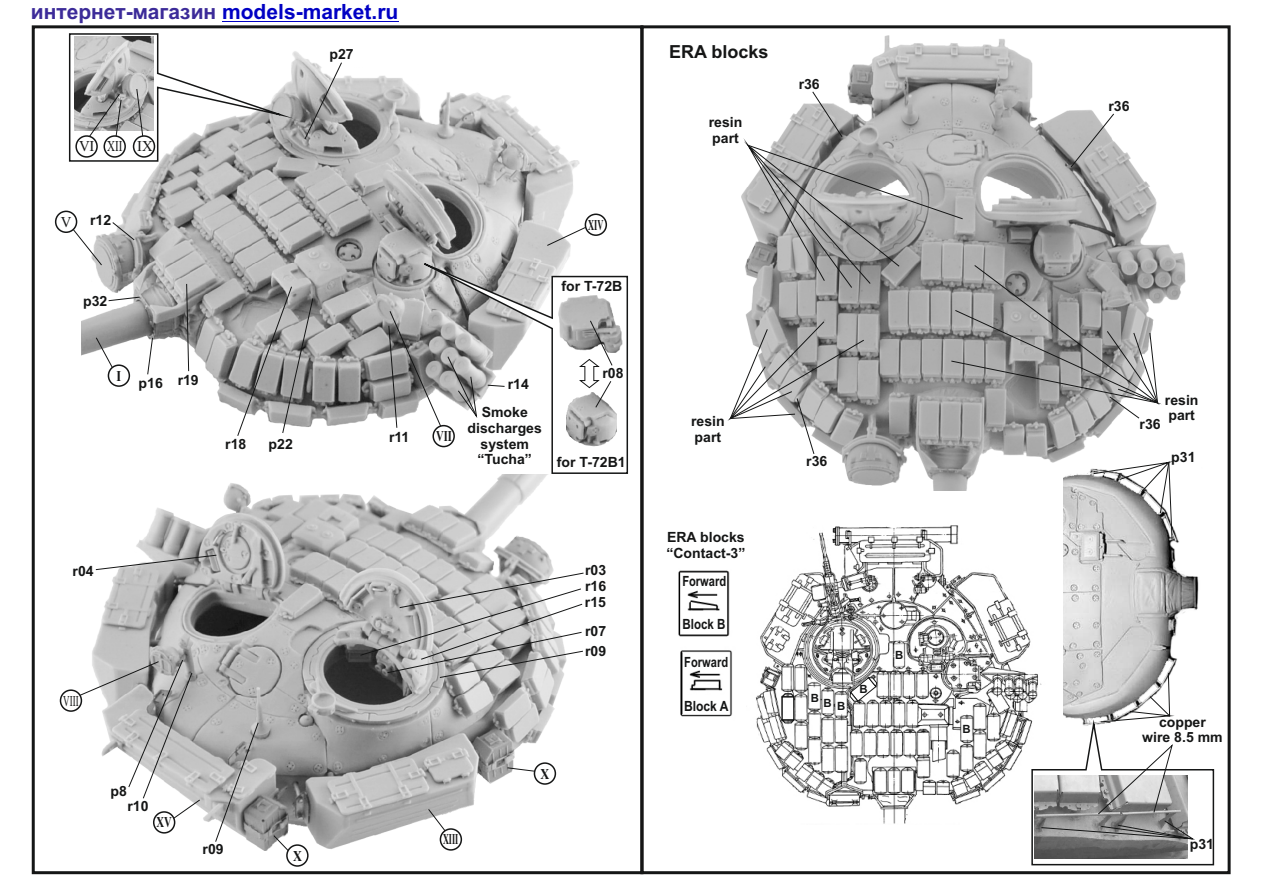
<style>
.page{position:relative;width:1263px;height:893px;background:#fff}
.page>*{position:absolute;margin:0;border:0;box-sizing:border-box;transform-origin:0 0}
.t1{font:700 21px "Arial";color:#3c2b99}
.t2{font:700 18px "Arial";color:#151616}
.t3{font:15px "Times New Roman";color:#151616}
.t4{font:700 15px "Times New Roman";color:#151616;scale:.71 1}
.t5{font:700 15px "Times New Roman";color:#151616;scale:.54 1}
.t6{font:15px "Times New Roman";color:#151616;scale:.6 1}
.t7{font:700 15px "Times New Roman";color:#151616;scale:.81 1}
.t8{font:700 15px "Times New Roman";color:#151616;scale:.55 1}
.t9{font:700 14.1px/15.8px "Arial";color:#151616}
.t10{font:700 14.1px "Arial";color:#151616;scale:.79 1}
.t11{font:700 14.1px "Arial";color:#151616;scale:.82 1}
.t12{font:700 14.1px "Arial";color:#151616;scale:.86 1}
.t13{font:700 11.4px "Arial";color:#151616}
.s1{color:#0000c4}
</style>
<div class="page">
<div style="left:640px;top:25px;width:590px;height:849px;border:3px solid #151616"></div>
<img style="left:847px;top:35px;width:339px;height:265px">
<img style="left:82px;top:76px;width:498px;height:350px">
<img style="left:92px;top:475px;width:471px;height:376px">
<img style="left:678px;top:540px;width:386px;height:284px">
<div style="left:782px;top:696px;width:12px;height:24px;border:1px solid #151616"></div>
<svg style="left:780px;top:693px;width:15px;height:4px"></svg>
<svg style="left:780px;top:719px;width:15px;height:5px"></svg>
<svg style="left:849px;top:677px;width:28px;height:29px"></svg>
<svg style="left:360px;top:572px;width:224px;height:106px;background:#bbb"></svg>
<div style="left:534px;top:762px;width:22px;height:23px;border:2px solid #151616;border-radius:50%"></div>
<div style="left:286px;top:844px;width:23px;height:23px;border:2px solid #151616;border-radius:50%"></div>
<div style="left:440px;top:828px;width:22px;height:23px;border:2px solid #151616;border-radius:50%"></div>
<svg style="left:273px;top:835px;width:16px;height:17px"></svg>
<svg style="left:507px;top:767px;width:28px;height:5px"></svg>
<svg style="left:428px;top:808px;width:18px;height:24px"></svg>
<div style="left:153px;top:811px;width:22px;height:23px;border:2px solid #151616;border-radius:50%"></div>
<svg style="left:215px;top:722px;width:44px;height:121px;background:#aeaeae"></svg>
<div style="left:60px;top:689px;width:22px;height:23px;border:2px solid #151616;border-radius:50%"></div>
<svg style="left:79px;top:659px;width:122px;height:160px"></svg>
<svg style="left:95px;top:554px;width:122px;height:16px"></svg>
<svg style="left:95px;top:337px;width:18px;height:31px"></svg>
<svg style="left:147px;top:337px;width:6px;height:38px"></svg>
<div style="left:108px;top:364px;width:22px;height:23px;border:2px solid #151616;border-radius:50%"></div>
<div style="left:55px;top:211px;width:22px;height:22px;border:2px solid #151616;border-radius:50%"></div>
<svg style="left:72px;top:228px;width:31px;height:38px"></svg>
<svg style="left:112px;top:221px;width:23px;height:20px"></svg>
<svg style="left:108px;top:296px;width:33px;height:6px"></svg>
<svg style="left:237px;top:286px;width:77px;height:150px;background:#9f9f9f"></svg>
<svg style="left:384px;top:245px;width:245px;height:230px"></svg>
<div style="left:585px;top:214px;width:22px;height:22px;border:2px solid #151616;border-radius:50%"></div>
<svg style="left:546px;top:226px;width:41px;height:20px"></svg>
<img style="left:559px;top:296px;width:63px;height:57px">
<img style="left:566px;top:393px;width:50px;height:53px">
<svg style="left:578px;top:320px;width:35px;height:88px"></svg>
<svg style="left:186px;top:283px;width:3px;height:89px"></svg>
<svg style="left:68px;top:33px;width:275px;height:129px"></svg>
<img style="left:678px;top:641px;width:57px;height:84px">
<img style="left:1064px;top:537px;width:135px;height:135px">
<svg style="left:727px;top:91px;width:450px;height:449px"></svg>
<svg style="left:1031px;top:672px;width:184px;height:194px"></svg>
<hr style="left:222px;top:21px;width:176px;height:1px;background:#0000c4">
<h1 class="t1" style="left:31px;top:4px;width:369px">интернет-магазин <span class="s1">models-market.ru</span></h1>
<p class="t9" style="left:330px;top:47px;width:26px">p27</p>
<p class="t3" style="left:79px;top:141px;width:75px">VI XII IX</p>
<p class="t3" style="left:61px;top:216px;width:12px">V</p>
<p class="t9" style="left:90px;top:213px;width:23px">r12</p>
<p class="t9" style="left:83px;top:295px;width:26px">p32</p>
<p class="t7" style="left:117px;top:370px;width:7px">I</p>
<p class="t9" style="left:139px;top:376px;width:26px">p16</p>
<p class="t9" style="left:178px;top:373px;width:23px">r19</p>
<p class="t9" style="left:225px;top:438px;width:23px">r18</p>
<p class="t9" style="left:269px;top:438px;width:26px">p22</p>
<p class="t8" style="left:588px;top:220px;width:29px">XIV</p>
<p class="t9" style="left:561px;top:279px;width:62px">for T-72B</p>
<p class="t9" style="left:389px;top:431px;width:22px">r11</p>
<p class="t4" style="left:436px;top:431px;width:24px">VII</p>
<p class="t9" style="left:508px;top:377px;width:23px">r14</p>
<p class="t9" style="left:468px;top:406px;width:76px;text-align:center">Smoke discharges system “Tucha”</p>
<p class="t9" style="left:602px;top:366px;width:23px">r08</p>
<p class="t9" style="left:557px;top:456px;width:70px">for T-72B1</p>
<p class="t9" style="left:73px;top:564px;width:23px">r04</p>
<p class="t6" style="left:63px;top:696px;width:27px">VIII</p>
<p class="t9" style="left:111px;top:784px;width:18px">p8</p>
<p class="t9" style="left:127px;top:800px;width:23px">r10</p>
<p class="t4" style="left:157px;top:817px;width:23px">XV</p>
<p class="t9" style="left:203px;top:843px;width:23px">r09</p>
<p class="t7" style="left:293px;top:850px;width:12px">X</p>
<p class="t5" style="left:443px;top:834px;width:30px">XIII</p>
<p class="t9" style="left:585px;top:563px;width:23px;line-height:16.5px">r03 r16</p>
<p class="t9" style="left:585px;top:623px;width:23px;line-height:19.6px">r07 r09</p>
<p class="t9" style="left:585px;top:596px;width:23px">r15</p>
<p class="t7" style="left:540px;top:768px;width:12px">X</p>
<p class="t2" style="left:669px;top:44px;width:101px">ERA blocks</p>
<p class="t9" style="left:709px;top:116px;width:35px">resin part</p>
<p class="t9" style="left:799px;top:77px;width:23px">r36</p>
<p class="t9" style="left:691px;top:415px;width:35px">resin part</p>
<p class="t9" style="left:666px;top:531px;width:80px">ERA blocks “Contact-3”</p>
<p class="t10" style="left:682px;top:576px;width:57px">Forward</p>
<p class="t11" style="left:682px;top:619px;width:54px">Block B</p>
<p class="t10" style="left:684px;top:656px;width:57px">Forward</p>
<p class="t12" style="left:684px;top:701px;width:53px">Block A</p>
<p class="t9" style="left:806px;top:455px;width:23px">r36</p>
<p class="t13" style="left:811px;top:693px;width:10px">B</p>
<p class="t13" style="left:824px;top:700px;width:23px">B B</p>
<p class="t13" style="left:859px;top:685px;width:10px">B</p>
<p class="t13" style="left:895px;top:651px;width:10px">B</p>
<p class="t13" style="left:962px;top:725px;width:10px">B</p>
<p class="t9" style="left:1108px;top:99px;width:23px">r36</p>
<p class="t9" style="left:1165px;top:393px;width:35px">resin part</p>
<p class="t9" style="left:1139px;top:417px;width:23px">r36</p>
<p class="t9" style="left:1171px;top:451px;width:26px">p31</p>
<p class="t9" style="left:1142px;top:715px;width:82px;text-align:center">copper<br>wire 8.5 mm</p>
<p class="t9" style="left:1190px;top:837px;width:26px">p31</p>
</div>
